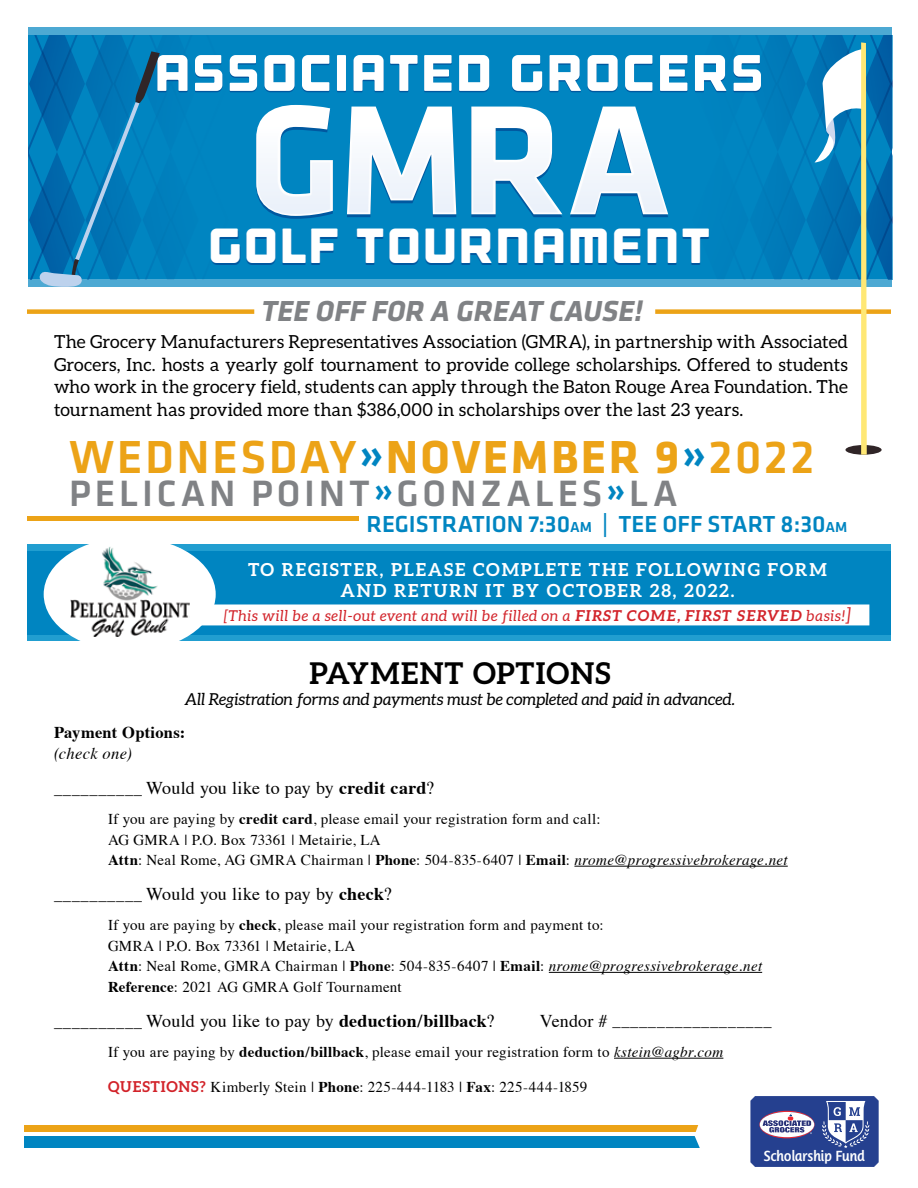
<style>
.page{position:relative;width:918px;height:1188px;background:#fff}
.page>*{position:absolute;margin:0;border:0;box-sizing:border-box;transform-origin:0 0}
.t1{font:700 161.85px "Klavika";color:#fff}
.t2{font:51.15px "Outage";letter-spacing:-.01em;color:#fff}
.t3{font:49.05px "Outage";letter-spacing:-.01em;color:#fff}
.t4{font:500 48px "Klavika";letter-spacing:.05em;color:#eca317}
.t5{font:500 37.95px "Klavika";letter-spacing:.1em;color:#808285}
.t6{font:italic 700 30px "Klavika";color:#808285}
.t7{font:700 30px "Aleo";letter-spacing:.03em;color:#000}
.t8{font:500 24px "Klavika";color:#0085c1}
.t9{font:18px/22.5px "Aleo";letter-spacing:.01em;color:#000;text-align:justify}
.t10{font:18px "Times";letter-spacing:.005em;color:#000}
.t11{font:700 18px "Aleo";letter-spacing:.1em;color:#fff}
.t12{font:700 17.85px "Aleo";letter-spacing:.1em;color:#fff}
.t13{font:italic 16.5px "Aleo";letter-spacing:-.005em;color:#000}
.t14{font:16.5px "Times";color:#000}
.t15{font:700 16.5px "Times";letter-spacing:.015em;color:#000}
.t16{font:italic 16.5px "Times";letter-spacing:.025em;color:#000}
.t17{font:15px/20.4px "Times";letter-spacing:.02em;color:#000}
.t18{font:italic 15px "Aleo";letter-spacing:.04em;color:#d2232a}
.t19{font:600 14.1px "Ayita Pro";letter-spacing:-.035em;color:#fff}
.s1{color:#0085c1}
.s2{font-weight:700}
.s3{font-size:15px}
.s4{font-size:18px}
.s5{font-size:16.5px}
.s6{font-style:italic}
.s7{font-family:"Aleo";font-weight:700;color:#d2232a}
</style>
<div class="page">
<div style="left:24px;top:1125px;width:870px;height:7px;background:#eca317"></div>
<div style="left:24px;top:1136px;width:870px;height:12px;background:#0085c1"></div>
<hr style="left:574px;top:866px;width:214px;height:1px;background:#000">
<hr style="left:549px;top:972px;width:213px;height:1px;background:#000">
<hr style="left:614px;top:1058px;width:109px;height:1px;background:#000">
<div style="left:27px;top:309px;width:227px;height:5px;background:#eca317"></div>
<div style="left:655px;top:309px;width:236px;height:5px;background:#eca317"></div>
<div style="left:27px;top:544px;width:864px;height:97px;background:#219ed0"></div>
<div style="left:27px;top:551px;width:864px;height:83px;background:#0085c1"></div>
<div style="left:44px;top:537px;width:172px;height:114px;background:#fff;border-radius:50%"></div>
<hr style="left:27px;top:517px;width:331px;height:4px;background:#eca317">
<div style="left:203px;top:604px;width:666px;height:21px;background:#fff"></div>
<div style="left:28px;top:28px;width:864px;height:259px;background:linear-gradient(to right,#4da9d3,#4da9d3)"></div>
<div style="left:28px;top:36px;width:864px;height:243px;background:#0085c1"></div>
<svg style="left:693px;top:36px;width:199px;height:419px"></svg>
<img style="left:71px;top:547px;width:119px;height:90px">
<svg style="left:694px;top:1096px;width:200px;height:71px"></svg>
<svg style="left:256px;top:43px;width:616px;height:221px"></svg>
<svg style="left:28px;top:36px;width:201px;height:251px"></svg>
<h2 class="t2" style="left:153px;top:43px;width:613px">ASSOCIATED GROCERS</h2>
<h1 class="t1" style="left:248px;top:44px;width:423px">GMRA</h1>
<h3 class="t3" style="left:207px;top:217px;width:505px">GOLF TOURNAMENT</h3>
<h3 class="t6" style="left:260px;top:289px;width:390px">TEE OFF FOR A GREAT CAUSE!</h3>
<p class="t9" style="left:54px;top:331px;width:796px">The Grocery Manufacturers Representatives Association (GMRA), in partnership with Associated Grocers, Inc. hosts a yearly golf tournament to provide college scholarships. Offered to students who work in the grocery field, students can apply through the Baton Rouge Area Foundation. The tournament has provided more than $386,000 in scholarships over the last 23 years.</p>
<h3 class="t4" style="left:69px;top:424px;width:747px">WEDNESDAY<span class="s1">»</span><span class="s2">NOVEMBER 9</span><span class="s1">»</span>2022</h3>
<h3 class="t5" style="left:69px;top:468px;width:610px">PELICAN POINT<span class="s1">»</span>GONZALES<span class="s1">»</span>LA</h3>
<h3 class="t8" style="left:367px;top:507px;width:482px">REGISTRATION 7:30<span class="s3">AM</span> | TEE OFF START 8:30<span class="s3">AM</span></h3>
<p class="t12" style="left:248px;top:560px;width:580px">TO REGISTER, PLEASE COMPLETE THE FOLLOWING FORM</p>
<p class="t11" style="left:340px;top:580px;width:396px">AND RETURN IT BY OCTOBER 28, 2022.</p>
<p class="t18" style="left:224px;top:607px;width:629px">[This will be a sell-out event and will be filled on a <span class="s2">FIRST COME, FIRST SERVED</span> basis!<span class="s4">]</span></p>
<h3 class="t7" style="left:310px;top:656px;width:302px">PAYMENT OPTIONS</h3>
<p class="t13" style="left:185px;top:690px;width:552px">All Registration forms and payments must be completed and paid in advanced.</p>
<p class="t15" style="left:54px;top:717px;width:133px">Payment Options:</p>
<p class="t16" style="left:54px;top:739px;width:80px">(check one)</p>
<p class="t10" style="left:54px;top:771px;width:382px"><span class="s5">__________</span> Would you like to pay by <span class="s2">credit card</span>?</p>
<p class="t17" style="left:108px;top:808px;width:681px">If you are paying by <span class="s2">credit card</span>, please email your registration form and call:<br>AG GMRA | P.O. Box 73361 | Metairie, LA<br><span class="s2">Attn</span>: Neal Rome, AG GMRA Chairman | <span class="s2">Phone</span>: 504-835-6407 | <span class="s2">Email</span>: <span class="s6">nrome@progressivebrokerage.net</span></p>
<p class="t10" style="left:54px;top:878px;width:339px"><span class="s5">__________</span> Would you like to pay by <span class="s2">check</span>?</p>
<p class="t17" style="left:108px;top:914px;width:656px">If you are paying by <span class="s2">check</span>, please mail your registration form and payment to:<br>GMRA | P.O. Box 73361 | Metairie, LA<br><span class="s2">Attn</span>: Neal Rome, GMRA Chairman | <span class="s2">Phone</span>: 504-835-6407 | <span class="s2">Email</span>: <span class="s6">nrome@progressivebrokerage.net </span><span class="s2">Reference</span>: 2021 AG GMRA Golf Tournament</p>
<p class="t10" style="left:54px;top:1004px;width:442px"><span class="s5">__________</span> Would you like to pay by <span class="s2">deduction/billback</span>?</p>
<p class="t14" style="left:540px;top:1005px;width:233px"><span class="s4">Vendor #</span> __________________</p>
<p class="t17" style="left:108px;top:1041px;width:617px">If you are paying by <span class="s2">deduction/billback</span>, please email your registration form to <span class="s6">kstein@agbr.com</span></p>
<p class="t17" style="left:108px;top:1076px;width:481px"><span class="s7">QUESTIONS?</span> Kimberly Stein | <span class="s2">Phone</span>: 225-444-1183 | <span class="s2">Fax</span>: 225-444-1859</p>
<p class="t19" style="left:764px;top:1148px;width:103px">Scholarship Fund</p>
</div>
